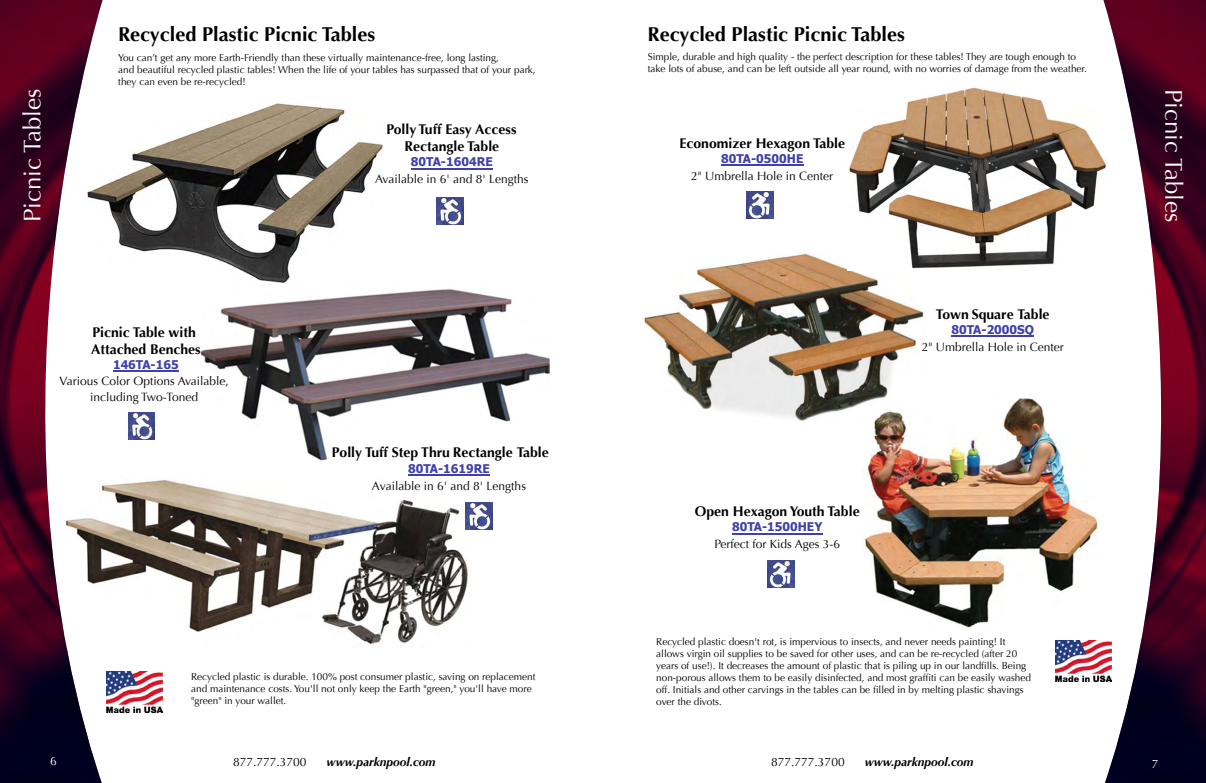
<style>
.page{position:relative;width:1206px;height:783px;background:#fff}
.page>*{position:absolute;margin:0;border:0;box-sizing:border-box;transform-origin:0 0}
.t1{font:24px "Optima";color:#fff}
.t2{font:700 20px "Optima";color:#000}
.t3{font:700 14px/16.8px "Optima";color:#000;text-align:center}
.t4{font:12px/16px "Optima";color:#000;text-align:center}
.t5{font:700 12px "Tahoma";color:#4040aa}
.t6{font:italic 700 12px "Optima";color:#000}
.t7{font:12px "Optima";color:#fff}
.t8{font:10px/12px "Optima";color:#000}
</style>
<div class="page">
<img style="left:108px;top:480px;width:363px;height:165px">
<img style="left:644px;top:253px;width:280px;height:168px">
<img style="left:848px;top:87px;width:250px;height:184px">
<img style="left:1098px;top:0;width:108px;height:783px">
<img style="left:0;top:0;width:108px;height:783px">
<div style="left:1054px;top:641px;width:60px;height:40px;background:linear-gradient(to bottom,#fff,#fff)"></div>
<img style="left:1056px;top:641px;width:56px;height:40px">
<div style="left:105px;top:672px;width:59px;height:41px;background:#fff"></div>
<img style="left:106px;top:672px;width:57px;height:41px">
<img style="left:86px;top:98px;width:297px;height:191px">
<img style="left:198px;top:284px;width:352px;height:177px">
<img style="left:436px;top:197px;width:27px;height:27px">
<hr style="left:411px;top:168px;width:82px;height:1px;background:#4040aa">
<img style="left:128px;top:413px;width:27px;height:26px">
<hr style="left:113px;top:371px;width:66px;height:1px;background:#4040aa">
<img style="left:466px;top:502px;width:27px;height:27px">
<hr style="left:408px;top:474px;width:82px;height:2px;background:#4040aa">
<img style="left:746px;top:192px;width:27px;height:27px">
<hr style="left:721px;top:164px;width:82px;height:2px;background:#4040aa">
<img style="left:768px;top:561px;width:27px;height:27px">
<hr style="left:732px;top:533px;width:90px;height:1px;background:#4040aa">
<img style="left:862px;top:398px;width:238px;height:233px">
<hr style="left:952px;top:335px;width:82px;height:2px;background:#4040aa">
<h1 class="t1" style="left:19px;top:222px;width:135px;rotate:-90deg">Picnic Tables</h1>
<h2 class="t2" style="left:118px;top:22px;width:259px">Recycled Plastic Picnic Tables</h2>
<p class="t8" style="left:118px;top:52px;width:419px">You can’t get any more Earth-Friendly than these virtually maintenance-free, long lasting,<br>and beautiful recycled plastic tables! When the life of your tables has surpassed that of your park, they can even be re-recycled!</p>
<h3 class="t3" style="left:387px;top:121px;width:131px">Polly Tuff Easy Access<br>Rectangle Table</h3>
<p class="t5" style="left:411px;top:154px;width:83px">80TA-1604RE</p>
<p class="t4" style="left:375px;top:171px;width:155px">Available in 6' and 8' Lengths</p>
<h2 class="t2" style="left:648px;top:22px;width:259px">Recycled Plastic Picnic Tables</h2>
<p class="t8" style="left:648px;top:51px;width:441px">Simple, durable and high quality - the perfect description for these tables! They are tough enough to take lots of abuse, and can be left outside all year round, with no worries of damage from the weather.</p>
<h3 class="t3" style="left:679px;top:135px;width:167px">Economizer Hexagon Table</h3>
<p class="t5" style="left:721px;top:150px;width:84px">80TA-0500HE</p>
<p class="t4" style="left:691px;top:168px;width:144px">2" Umbrella Hole in Center</p>
<h1 class="t1" style="left:1188px;top:89px;width:135px;rotate:90deg">Picnic Tables</h1>
<h3 class="t3" style="left:91px;top:324px;width:111px;text-align:left">Picnic Table with<br>Attached Benches</h3>
<p class="t5" style="left:113px;top:356px;width:67px">146TA-165</p>
<p class="t4" style="left:60px;top:373px;width:171px">Various Color Options Available, including Two-Toned</p>
<h3 class="t3" style="left:332px;top:445px;width:218px">Polly Tuff Step Thru Rectangle Table</h3>
<p class="t5" style="left:408px;top:460px;width:83px">80TA-1619RE</p>
<p class="t4" style="left:372px;top:478px;width:156px">Available in 6' and 8' Lengths</p>
<p class="t8" style="left:191px;top:671px;width:346px">Recycled plastic is durable. 100% post consumer plastic, saving on replacement and maintenance costs. You'll not only keep the Earth "green," you'll have more "green" in your wallet.</p>
<h3 class="t3" style="left:695px;top:503px;width:166px">Open Hexagon Youth Table</h3>
<p class="t5" style="left:732px;top:519px;width:92px">80TA-1500HEY</p>
<p class="t4" style="left:714px;top:537px;width:127px">Perfect for Kids Ages 3-6</p>
<h3 class="t3" style="left:936px;top:306px;width:115px">Town Square Table</h3>
<p class="t5" style="left:952px;top:321px;width:84px">80TA-2000SQ</p>
<p class="t4" style="left:922px;top:339px;width:144px">2" Umbrella Hole in Center</p>
<p class="t8" style="left:656px;top:636px;width:376px">Recycled plastic doesn't rot, is impervious to insects, and never needs painting! It allows virgin oil supplies to be saved for other uses, and can be re-recycled (after 20 years of use!). It decreases the amount of plastic that is piling up in our landfills. Being non-porous allows them to be easily disinfected, and most graffiti can be easily washed off. Initials and other carvings in the tables can be filled in by melting plastic shavings over the divots.</p>
<p class="t4" style="left:233px;top:754px;width:75px">877.777.3700</p>
<p class="t6" style="left:327px;top:754px;width:110px">www.parknpool.com</p>
<p class="t4" style="left:771px;top:754px;width:75px">877.777.3700</p>
<p class="t6" style="left:865px;top:754px;width:110px">www.parknpool.com</p>
<p class="t7" style="left:50px;top:754px;width:8px">6</p>
<p class="t7" style="left:1152px;top:757px;width:8px">7</p>
</div>
